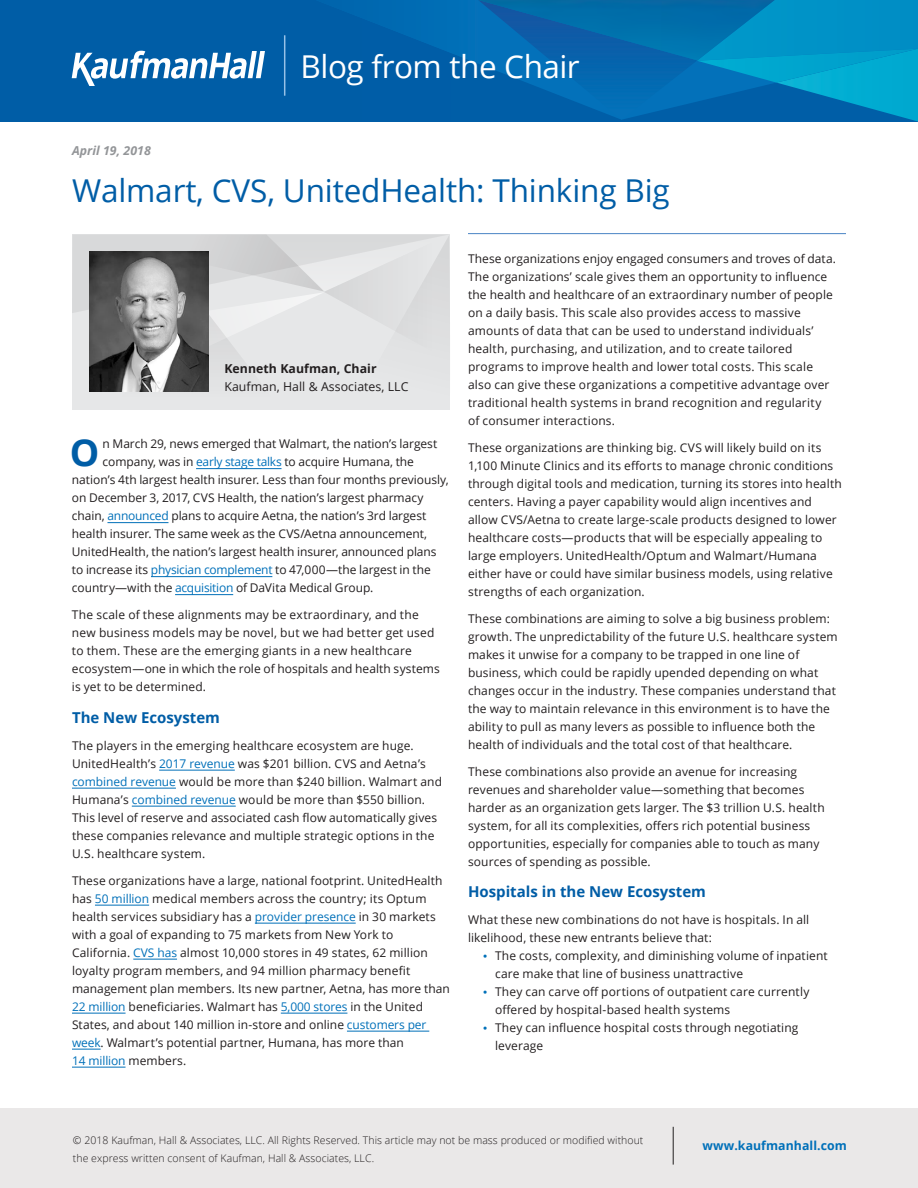
<style>
.page{position:relative;width:918px;height:1188px;background:#fff}
.page>*{position:absolute;margin:0;border:0;box-sizing:border-box;transform-origin:0 0}
.t1{font:700 37.2px "Open Sans";color:#005da6}
.t2{font:31.5px "Open Sans";letter-spacing:-.005em;color:#005da6}
.t3{font:31.5px "Open Sans";letter-spacing:-.015em;color:#fff}
.t4{font:700 15px "Open Sans";color:#005da6}
.t5{font:12.3px "Open Sans";letter-spacing:.005em;color:#221e1f}
.t6{font:700 12.3px "Open Sans";letter-spacing:.005em;color:#221e1f}
.t7{font:700 12.3px "Open Sans";letter-spacing:.005em;color:#0070b9}
.t8{font:italic 700 12.3px "Open Sans";letter-spacing:.005em;color:#939598}
.t9{font:12px/18px "Open Sans";letter-spacing:.01em;color:#221e1f}
.t10{font:12px "Open Sans";letter-spacing:-.01em;color:#221e1f}
.t11{font:300 10.5px/18px "Open Sans";letter-spacing:.005em;color:#221e1f}
.s1{color:#0070b9}
</style>
<div class="page">
<div style="left:0;top:1109px;width:918px;height:79px;background:#eae8e8"></div>
<hr style="left:673px;top:1127px;width:1px;height:38px;background:#221e1f">
<svg style="left:72px;top:234px;width:378px;height:176px;background:#e0e1e2"></svg>
<hr style="left:196px;top:468px;width:86px;height:1px;background:#0070b9">
<hr style="left:107px;top:522px;width:61px;height:1px;background:#0070b9">
<hr style="left:151px;top:576px;width:121px;height:1px;background:#0070b9">
<hr style="left:175px;top:594px;width:58px;height:1px;background:#0070b9">
<hr style="left:159px;top:770px;width:76px;height:1px;background:#0070b9">
<hr style="left:72px;top:788px;width:104px;height:1px;background:#0070b9">
<hr style="left:132px;top:806px;width:104px;height:1px;background:#0070b9">
<hr style="left:95px;top:905px;width:54px;height:1px;background:#0070b9">
<hr style="left:255px;top:923px;width:101px;height:1px;background:#0070b9">
<hr style="left:133px;top:959px;width:44px;height:1px;background:#0070b9">
<hr style="left:72px;top:1013px;width:54px;height:1px;background:#0070b9">
<hr style="left:281px;top:1013px;width:66px;height:1px;background:#0070b9">
<hr style="left:347px;top:1031px;width:82px;height:1px;background:#0070b9">
<svg style="left:72px;top:1049px;width:29px;height:1px"></svg>
<hr style="left:72px;top:1067px;width:54px;height:1px;background:#0070b9">
<img style="left:478px;top:60px;width:219px;height:60px">
<img style="left:478px;top:0;width:219px;height:60px">
<div style="left:0;top:0;width:478px;height:122px;background:#005da6"></div>
<img style="left:315px;top:0;width:163px;height:64px">
<svg style="left:697px;top:0;width:221px;height:122px;background:#0089bf"></svg>
<img style="left:90px;top:252px;width:118px;height:139px">
<hr style="left:468px;top:233px;width:378px;height:1px;background:#4883c4">
<svg style="left:72px;top:51px;width:193px;height:34px"></svg>
<hr style="left:284px;top:35px;width:1px;height:61px;background:#97c1e7">
<p class="t8" style="left:72px;top:142px;width:80px">April 19, 2018</p>
<h2 class="t3" style="left:301px;top:45px;width:280px">Blog from the Chair</h2>
<h2 class="t2" style="left:72px;top:169px;width:599px">Walmart, CVS, UnitedHealth: Thinking Big</h2>
<p class="t6" style="left:224px;top:360px;width:154px">Kenneth Kaufman, Chair</p>
<p class="t5" style="left:224px;top:378px;width:186px">Kaufman, Hall &amp; Associates, LLC</p>
<h1 class="t1" style="left:70px;top:427px;width:31px">O</h1>
<p class="t9" style="left:103px;top:435px;width:336px">n March 29, news emerged that Walmart, the nation’s largest</p>
<p class="t10" style="left:103px;top:454px;width:313px">company, was in <span class="s1">early stage talks</span> to acquire Humana, the</p>
<p class="t9" style="left:72px;top:471px;width:378px">nation’s 4th largest health insurer. Less than four months previously,</p>
<p class="t9" style="left:72px;top:489px;width:353px">on December 3, 2017, CVS Health, the nation’s largest pharmacy</p>
<p class="t9" style="left:72px;top:507px;width:356px">chain, <span class="s1">announced</span> plans to acquire Aetna, the nation’s 3rd largest</p>
<p class="t9" style="left:72px;top:525px;width:357px">health insurer. The same week as the CVS/Aetna announcement,</p>
<p class="t9" style="left:72px;top:543px;width:366px">UnitedHealth, the nation’s largest health insurer, announced plans</p>
<p class="t10" style="left:72px;top:562px;width:360px">to increase its <span class="s1">physician complement</span> to 47,000—the largest in the</p>
<p class="t9" style="left:72px;top:579px;width:303px">country—with the <span class="s1">acquisition</span> of DaVita Medical Group.</p>
<p class="t9" style="left:72px;top:606px;width:369px">The scale of these alignments may be extraordinary, and the new business models may be novel, but we had better get used to them. These are the emerging giants in a new healthcare ecosystem—one in which the role of hospitals and health systems is yet to be determined.</p>
<p class="t4" style="left:72px;top:707px;width:150px">The New Ecosystem</p>
<p class="t9" style="left:72px;top:736px;width:372px">The players in the emerging healthcare ecosystem are huge.<br>UnitedHealth’s <span class="s1">2017 revenue</span> was $201 billion. CVS and Aetna’s <span class="s1">combined revenue</span> would be more than $240 billion. Walmart and Humana’s <span class="s1">combined revenue</span> would be more than $550 billion.<br>This level of reserve and associated cash flow automatically gives these companies relevance and multiple strategic options in the U.S. healthcare system.</p>
<p class="t9" style="left:72px;top:871px;width:379px">These organizations have a large, national footprint. UnitedHealth has <span class="s1">50 million</span> medical members across the country; its Optum health services subsidiary has a <span class="s1">provider presence</span> in 30 markets with a goal of expanding to 75 markets from New York to California. <span class="s1">CVS has</span> almost 10,000 stores in 49 states, 62 million loyalty program members, and 94 million pharmacy benefit management plan members. Its new partner, Aetna, has more than <span class="s1">22 million</span> beneficiaries. Walmart has <span class="s1">5,000 stores</span> in the United States, and about 140 million in-store and online <span class="s1">customers per week</span>. Walmart’s potential partner, Humana, has more than<br><span class="s1">14 million</span> members.</p>
<p class="t9" style="left:468px;top:249px;width:369px">These organizations enjoy engaged consumers and troves of data.<br>The organizations’ scale gives them an opportunity to influence the health and healthcare of an extraordinary number of people on a daily basis. This scale also provides access to massive amounts of data that can be used to understand individuals’ health, purchasing, and utilization, and to create tailored programs to improve health and lower total costs. This scale also can give these organizations a competitive advantage over traditional health systems in brand recognition and regularity<br>of consumer interactions.</p>
<p class="t9" style="left:468px;top:438px;width:375px">These organizations are thinking big. CVS will likely build on its 1,100 Minute Clinics and its efforts to manage chronic conditions through digital tools and medication, turning its stores into health centers. Having a payer capability would align incentives and allow CVS/Aetna to create large-scale products designed to lower healthcare costs—products that will be especially appealing to large employers. UnitedHealth/Optum and Walmart/Humana either have or could have similar business models, using relative strengths of each organization.</p>
<p class="t9" style="left:468px;top:609px;width:371px">These combinations are aiming to solve a big business problem: growth. The unpredictability of the future U.S. healthcare system makes it unwise for a company to be trapped in one line of business, which could be rapidly upended depending on what changes occur in the industry. These companies understand that the way to maintain relevance in this environment is to have the ability to pull as many levers as possible to influence both the health of individuals and the total cost of that healthcare.</p>
<p class="t9" style="left:468px;top:762px;width:358px">These combinations also provide an avenue for increasing revenues and shareholder value—something that becomes harder as an organization gets larger. The $3 trillion U.S. health system, for all its complexities, offers rich potential business opportunities, especially for companies able to touch as many sources of spending as possible.</p>
<p class="t4" style="left:468px;top:881px;width:239px">Hospitals in the New Ecosystem</p>
<p class="t9" style="left:468px;top:911px;width:343px">What these new combinations do not have is hospitals. In all likelihood, these new entrants believe that:</p>
<p class="t9" style="left:495px;top:947px;width:334px;text-indent:-12px"><span class="s1">•</span> The costs, complexity, and diminishing volume of inpatient care make that line of business unattractive</p>
<p class="t9" style="left:495px;top:983px;width:316px;text-indent:-12px"><span class="s1">•</span> They can carve off portions of outpatient care currently offered by hospital-based health systems</p>
<p class="t9" style="left:495px;top:1019px;width:305px;text-indent:-12px"><span class="s1">•</span> They can influence hospital costs through negotiating leverage</p>
<p class="t11" style="left:73px;top:1131px;width:572px">© 2018 Kaufman, Hall &amp; Associates, LLC. All Rights Reserved. This article may not be mass produced or modified without the express written consent of Kaufman, Hall &amp; Associates, LLC.</p>
<p class="t7" style="left:703px;top:1137px;width:146px">www.kaufmanhall.com</p>
</div>
